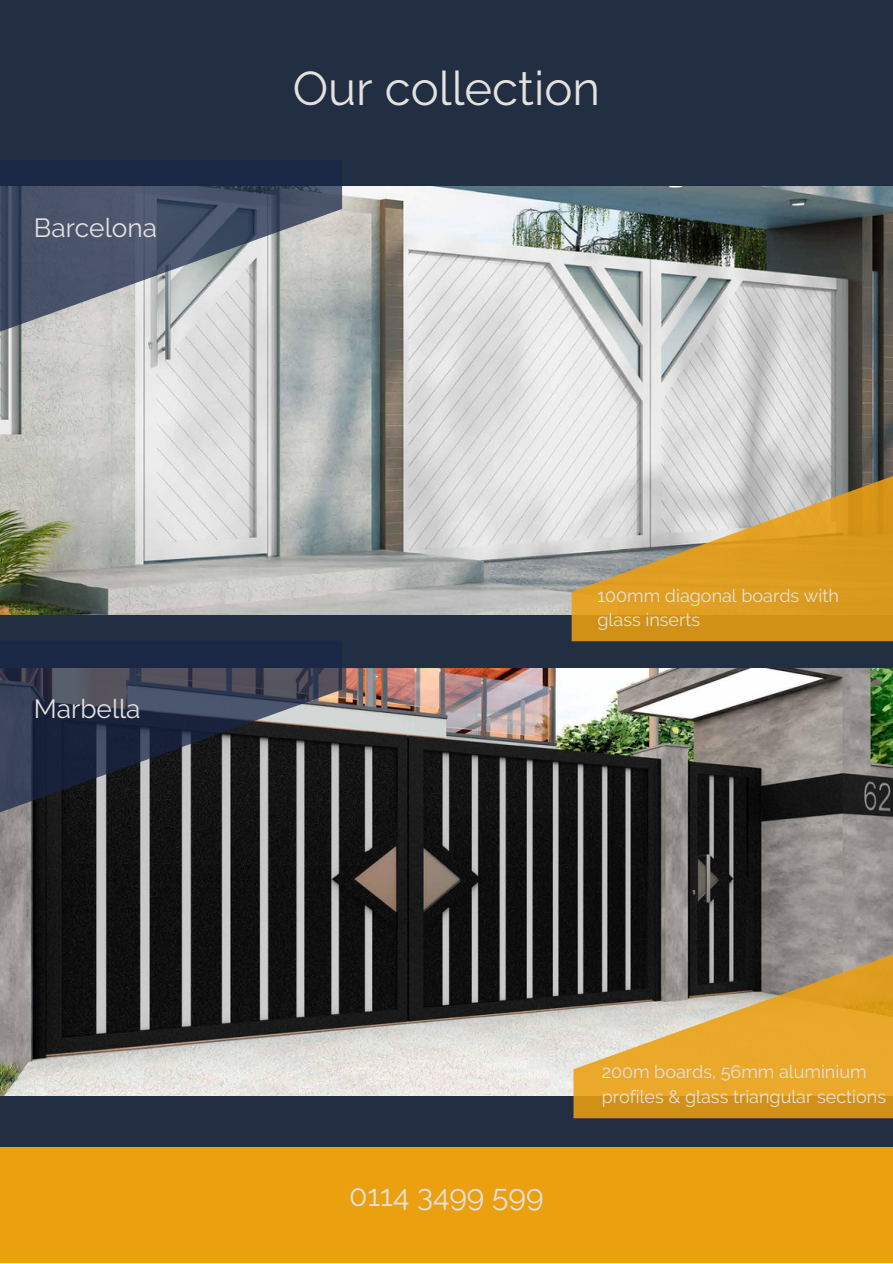
<style>
.page{position:relative;width:893px;height:1264px;background:#fff}
.page>*{position:absolute;margin:0;border:0;box-sizing:border-box;transform-origin:0 0}
.t1{font:47.25px "Raleway";color:#e4e1e0}
.t2{font:30px "Raleway";color:#e4e1e0}
.t3{font:26.25px "Raleway";color:#e4e1e0}
.t4{font:18px/24.8px "Raleway";color:#e4e1e0}
</style>
<div class="page">
<div style="left:0;top:0;width:892px;height:1262px;background:#222f42"></div>
<img style="left:0;top:187px;width:892px;height:427px">
<img style="left:0;top:668px;width:892px;height:427px">
<div style="left:0;top:1146px;width:892px;height:116px;background:#eba010"></div>
<svg style="left:571px;top:426px;width:321px;height:215px;background:#ceae70"></svg>
<svg style="left:573px;top:905px;width:319px;height:213px;background:#aa8849"></svg>
<svg style="left:0;top:186px;width:342px;height:186px;background:#8b919b"></svg>
<svg style="left:0;top:668px;width:342px;height:185px"></svg>
<h3 class="t3" style="left:34px;top:212px;width:125px">Barcelona</h3>
<h1 class="t1" style="left:292px;top:61px;width:309px">Our collection</h1>
<h3 class="t3" style="left:34px;top:693px;width:108px">Marbella</h3>
<p class="t4" style="left:597px;top:582px;width:243px">100mm diagonal boards with glass inserts</p>
<h2 class="t2" style="left:349px;top:1177px;width:196px">0114 3499 599</h2>
<p class="t4" style="left:601px;top:1059px;width:286px">200m boards, 56mm aluminium profiles &amp; glass triangular sections</p>
</div>
